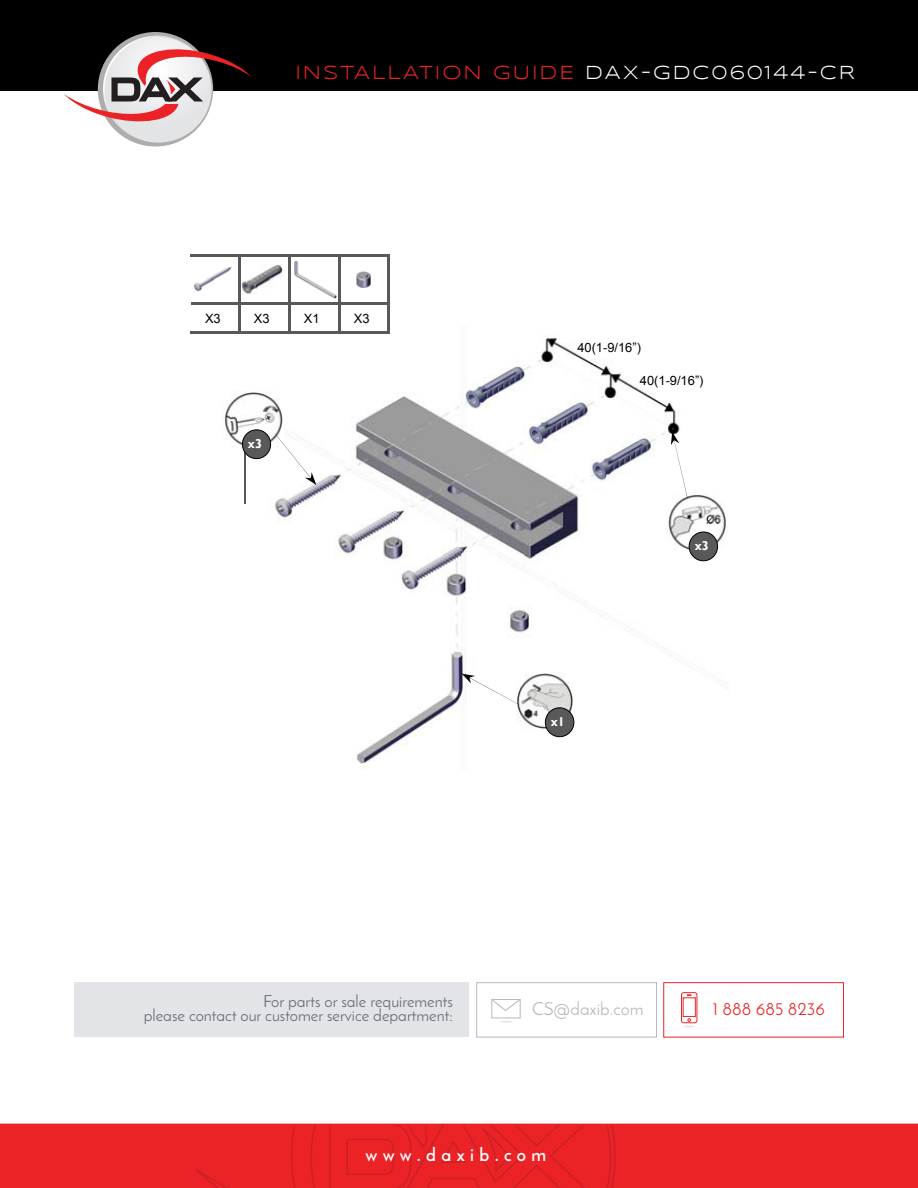
<style>
.page{position:relative;width:918px;height:1188px;background:#fff}
.page>*{position:absolute;margin:0;border:0;box-sizing:border-box;transform-origin:0 0}
.t1{font:19.5px "Syncopate";letter-spacing:.1em;color:#eb2326}
.t2{font:700 18px "Josefin Sans";letter-spacing:.3em;color:#fff}
.t3{font:18px "Josefin Sans";color:#b3bac0}
.t4{font:18px "Josefin Sans";color:#eb2326}
.t5{font:16.5px/13.5px "Josefin Sans";color:#636b70;text-align:right}
.t6{font:12.9px "Arial";color:#000}
.t7{font:700 12.9px "Gill Sans";color:#fff}
.s1{color:#fff}
</style>
<div class="page">
<div style="left:0;top:1124px;width:918px;height:64px;background:#eb2326"></div>
<svg style="left:195px;top:1125px;width:421px;height:63px"></svg>
<div style="left:0;top:0;width:918px;height:90px;background:#000"></div>
<svg style="left:64px;top:36px;width:187px;height:107px"></svg>
<div style="left:74px;top:983px;width:395px;height:54px;background:#e3e4e7"></div>
<div style="left:663px;top:982px;width:181px;height:55px;border:1px solid #eb2326"></div>
<div style="left:476px;top:982px;width:181px;height:55px;border:1px solid #b3bac0"></div>
<svg style="left:681px;top:992px;width:17px;height:35px"></svg>
<svg style="left:500px;top:1021px;width:12px;height:2px"></svg>
<div style="left:491px;top:999px;width:30px;height:19px;border:1px solid #b3bac0"></div>
<svg style="left:491px;top:999px;width:30px;height:12px"></svg>
<hr style="left:245px;top:450px;width:1px;height:54px;background:#595959">
<img style="left:265px;top:326px;width:452px;height:440px">
<img style="left:194px;top:267px;width:38px;height:24px">
<img style="left:242px;top:264px;width:41px;height:30px">
<img style="left:294px;top:260px;width:43px;height:38px">
<hr style="left:238px;top:257px;width:3px;height:75px;background:#595959">
<hr style="left:288px;top:257px;width:3px;height:75px;background:#595959">
<hr style="left:338px;top:257px;width:3px;height:75px;background:#595959">
<hr style="left:387px;top:254px;width:2px;height:78px;background:#595959">
<hr style="left:190px;top:254px;width:199px;height:3px;background:#595959">
<hr style="left:192px;top:302px;width:195px;height:2px;background:#595959">
<hr style="left:190px;top:332px;width:199px;height:2px;background:#595959">
<img style="left:666px;top:493px;width:60px;height:60px">
<div style="left:689px;top:532px;width:29px;height:29px;background:#595959;border-radius:50%"></div>
<div style="left:689px;top:532px;width:29px;height:29px;border:1px solid #000;border-radius:50%"></div>
<img style="left:224px;top:390px;width:60px;height:61px">
<div style="left:242px;top:430px;width:29px;height:29px;background:#595959;border-radius:50%"></div>
<div style="left:242px;top:430px;width:29px;height:29px;border:1px solid #000;border-radius:50%"></div>
<svg style="left:276px;top:435px;width:40px;height:50px"></svg>
<svg style="left:671px;top:432px;width:16px;height:66px"></svg>
<img style="left:356px;top:271px;width:15px;height:16px">
<img style="left:516px;top:673px;width:57px;height:55px">
<div style="left:545px;top:708px;width:29px;height:29px;background:#595959;border-radius:50%"></div>
<div style="left:545px;top:708px;width:29px;height:29px;border:1px solid #000;border-radius:50%"></div>
<svg style="left:462px;top:674px;width:56px;height:30px"></svg>
<p class="t1" style="left:295px;top:61px;width:561px">INSTALLATION GUIDE <span class="s1">DAX-GDC060144-CR</span></p>
<p class="t6" style="left:205px;top:310px;width:17px">X3</p>
<p class="t6" style="left:254px;top:310px;width:17px">X3</p>
<p class="t6" style="left:304px;top:310px;width:17px">X1</p>
<p class="t6" style="left:354px;top:310px;width:17px">X3</p>
<p class="t7" style="left:248px;top:436px;width:16px">x3</p>
<p class="t6" style="left:577px;top:339px;width:65px">40(1-9/16”)</p>
<p class="t6" style="left:640px;top:372px;width:65px">40(1-9/16”)</p>
<p class="t7" style="left:695px;top:538px;width:16px">x3</p>
<p class="t7" style="left:551px;top:714px;width:16px">x1</p>
<p class="t5" style="left:144px;top:995px;width:311px">For parts or sale requirements<br>please contact our customer service department:</p>
<p class="t4" style="left:713px;top:998px;width:114px">1 888 685 8236</p>
<p class="t3" style="left:532px;top:998px;width:113px">CS@daxib.com</p>
<p class="t2" style="left:367px;top:1144px;width:182px">www.daxib.com</p>
</div>
